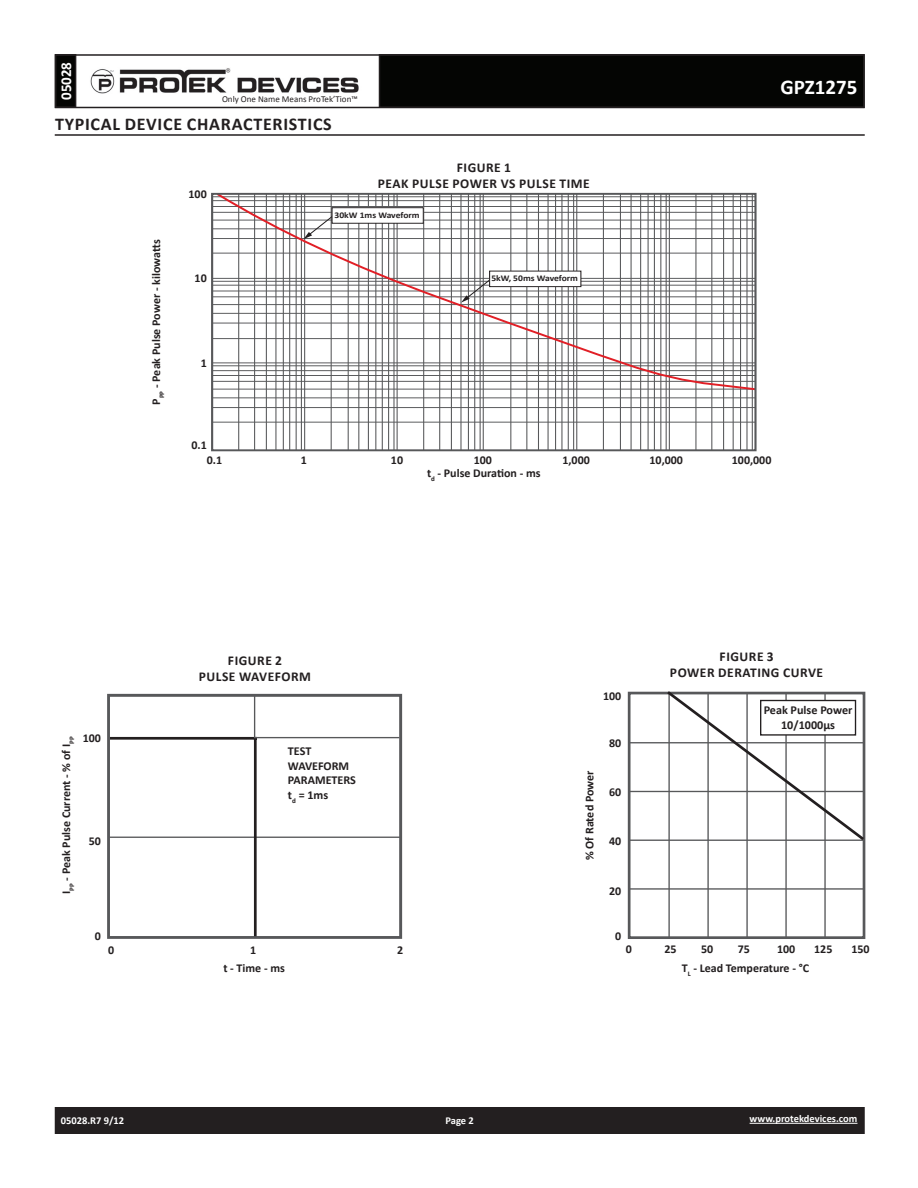
<style>
.page{position:relative;width:918px;height:1188px;background:#fff}
.page>*{position:absolute;margin:0;border:0;box-sizing:border-box;transform-origin:0 0}
.t1{font:700 21px "Calibri";color:#fff}
.t2{font:700 18px "Calibri";letter-spacing:.04em;color:#231f20}
.t3{font:700 15px "Calibri";color:#fff}
.t4{font:700 13.5px/16.2px "Calibri";letter-spacing:.04em;color:#231f20;text-align:center}
.t5{font:700 12.15px/14.5px "Calibri";color:#231f20;text-align:center}
.t6{font:700 12px "Calibri";color:#231f20}
.t7{font:700 10.5px "Calibri";color:#fff}
.t8{font:9px "Calibri";color:#231f20}
.t9{font:700 8.7px "Calibri";color:#231f20;scale:1.09 1}
</style>
<div class="page">
<div style="left:56px;top:1108px;width:808px;height:25px;background:#231f20"></div>
<div style="left:55px;top:1107px;width:810px;height:27px;border:2px solid #231f20"></div>
<div style="left:56px;top:55px;width:20px;height:52px;background:#040503"></div>
<div style="left:55px;top:54px;width:21px;height:54px;border:2px solid #231f20"></div>
<div style="left:380px;top:55px;width:484px;height:52px;background:#040503"></div>
<div style="left:55px;top:54px;width:810px;height:54px;border:2px solid #231f20"></div>
<img style="left:90px;top:68px;width:269px;height:26px">
<hr style="left:750px;top:1123px;width:107px;height:1px;background:#fff">
<hr style="left:55px;top:134px;width:810px;height:2px;background:#231f20">
<hr style="left:480px;top:194px;width:1px;height:256px;background:#57585a">
<hr style="left:474px;top:194px;width:1px;height:256px;background:#57585a">
<hr style="left:468px;top:194px;width:1px;height:256px;background:#57585a">
<hr style="left:460px;top:194px;width:1px;height:256px;background:#57585a">
<hr style="left:451px;top:194px;width:1px;height:256px;background:#57585a">
<hr style="left:439px;top:194px;width:1px;height:256px;background:#57585a">
<hr style="left:423px;top:194px;width:1px;height:256px;background:#57585a">
<hr style="left:397px;top:194px;width:1px;height:256px;background:#57585a">
<hr style="left:388px;top:194px;width:1px;height:256px;background:#57585a">
<hr style="left:382px;top:194px;width:1px;height:256px;background:#57585a">
<hr style="left:375px;top:194px;width:1px;height:256px;background:#57585a">
<hr style="left:368px;top:194px;width:1px;height:256px;background:#57585a">
<hr style="left:358px;top:194px;width:1px;height:256px;background:#57585a">
<hr style="left:348px;top:194px;width:1px;height:256px;background:#57585a">
<hr style="left:331px;top:194px;width:1px;height:256px;background:#57585a">
<hr style="left:304px;top:194px;width:1px;height:256px;background:#57585a">
<hr style="left:296px;top:194px;width:1px;height:256px;background:#57585a">
<hr style="left:289px;top:194px;width:1px;height:256px;background:#57585a">
<hr style="left:283px;top:194px;width:1px;height:256px;background:#57585a">
<hr style="left:275px;top:194px;width:1px;height:256px;background:#57585a">
<hr style="left:266px;top:194px;width:1px;height:256px;background:#57585a">
<hr style="left:254px;top:194px;width:1px;height:256px;background:#57585a">
<hr style="left:238px;top:194px;width:1px;height:256px;background:#57585a">
<hr style="left:301px;top:194px;width:1px;height:256px;background:#57585a">
<hr style="left:393px;top:194px;width:1px;height:256px;background:#57585a">
<hr style="left:483px;top:194px;width:1px;height:256px;background:#57585a">
<hr style="left:752px;top:194px;width:1px;height:256px;background:#57585a">
<hr style="left:746px;top:194px;width:1px;height:256px;background:#57585a">
<hr style="left:740px;top:194px;width:1px;height:256px;background:#57585a">
<hr style="left:733px;top:194px;width:1px;height:256px;background:#57585a">
<hr style="left:723px;top:194px;width:1px;height:256px;background:#57585a">
<hr style="left:711px;top:194px;width:1px;height:256px;background:#57585a">
<hr style="left:695px;top:194px;width:1px;height:256px;background:#57585a">
<hr style="left:669px;top:194px;width:1px;height:256px;background:#57585a">
<hr style="left:660px;top:194px;width:1px;height:256px;background:#57585a">
<hr style="left:654px;top:194px;width:1px;height:256px;background:#57585a">
<hr style="left:648px;top:194px;width:1px;height:256px;background:#57585a">
<hr style="left:640px;top:194px;width:1px;height:256px;background:#57585a">
<hr style="left:631px;top:194px;width:1px;height:256px;background:#57585a">
<hr style="left:620px;top:194px;width:1px;height:256px;background:#57585a">
<hr style="left:603px;top:194px;width:1px;height:256px;background:#57585a">
<hr style="left:576px;top:194px;width:1px;height:256px;background:#57585a">
<hr style="left:568px;top:194px;width:1px;height:256px;background:#57585a">
<hr style="left:561px;top:194px;width:1px;height:256px;background:#57585a">
<hr style="left:555px;top:194px;width:1px;height:256px;background:#57585a">
<hr style="left:548px;top:194px;width:1px;height:256px;background:#57585a">
<hr style="left:538px;top:194px;width:1px;height:256px;background:#57585a">
<hr style="left:526px;top:194px;width:1px;height:256px;background:#57585a">
<hr style="left:510px;top:194px;width:1px;height:256px;background:#57585a">
<hr style="left:573px;top:194px;width:1px;height:256px;background:#57585a">
<hr style="left:666px;top:194px;width:1px;height:256px;background:#57585a">
<hr style="left:212px;top:397px;width:543px;height:1px;background:#57585a">
<hr style="left:212px;top:407px;width:543px;height:1px;background:#57585a">
<hr style="left:212px;top:422px;width:543px;height:1px;background:#57585a">
<svg style="left:214px;top:192px;width:543px;height:199px"></svg>
<div style="left:490px;top:271px;width:91px;height:16px;background:#fff"></div>
<div style="left:489px;top:271px;width:92px;height:16px;border:1px solid #231f20"></div>
<div style="left:211px;top:193px;width:546px;height:258px;border:2px solid #57585a"></div>
<svg style="left:304px;top:215px;width:30px;height:24px"></svg>
<div style="left:332px;top:208px;width:91px;height:15px;background:#fff"></div>
<div style="left:332px;top:207px;width:92px;height:17px;border:1px solid #231f20"></div>
<div style="left:628px;top:692px;width:237px;height:247px;border:3px solid #57585a"></div>
<hr style="left:668px;top:693px;width:2px;height:245px;background:#57585a">
<hr style="left:707px;top:693px;width:2px;height:245px;background:#57585a">
<hr style="left:746px;top:693px;width:2px;height:245px;background:#57585a">
<hr style="left:785px;top:693px;width:2px;height:245px;background:#57585a">
<hr style="left:824px;top:693px;width:2px;height:245px;background:#57585a">
<hr style="left:629px;top:742px;width:235px;height:1px;background:#57585a">
<hr style="left:629px;top:791px;width:235px;height:1px;background:#57585a">
<hr style="left:629px;top:840px;width:235px;height:1px;background:#57585a">
<hr style="left:629px;top:888px;width:235px;height:2px;background:#57585a">
<svg style="left:665px;top:691px;width:201px;height:151px"></svg>
<hr style="left:109px;top:837px;width:291px;height:1px;background:#57585a">
<hr style="left:254px;top:738px;width:3px;height:198px;background:#231f20">
<hr style="left:111px;top:737px;width:144px;height:3px;background:#231f20">
<hr style="left:255px;top:737px;width:144px;height:1px;background:#57585a">
<hr style="left:254px;top:696px;width:1px;height:40px;background:#57585a">
<div style="left:107px;top:694px;width:295px;height:245px;border:3px solid #57585a"></div>
<p class="t3" style="left:56px;top:100px;width:40px;rotate:-90deg">05028</p>
<p class="t8" style="left:222px;top:93px;width:137px">Only One Name Means ProTek’Tion™</p>
<h2 class="t2" style="left:55px;top:112px;width:278px">typical device characteristics</h2>
<p class="t6" style="left:189px;top:186px;width:20px">100</p>
<p class="t4" style="left:378px;top:160px;width:213px">figure 1<br>peak pulse power vs pulse time</p>
<p class="t6" style="left:148px;top:405px;width:167px;rotate:-90deg">P<sub>PP</sub> - Peak Pulse Power - kilowatts</p>
<p class="t6" style="left:195px;top:270px;width:14px">10</p>
<p class="t6" style="left:201px;top:355px;width:8px">1</p>
<p class="t9" style="left:335px;top:209px;width:80px">30kW 1ms Waveform</p>
<p class="t9" style="left:491px;top:273px;width:81px">5kW, 50ms Waveform</p>
<h1 class="t1" style="left:781px;top:74px;width:78px">GPZ1275</h1>
<p class="t6" style="left:191px;top:438px;width:17px">0.1</p>
<p class="t6" style="left:207px;top:453px;width:17px">0.1</p>
<p class="t6" style="left:301px;top:453px;width:8px">1</p>
<p class="t6" style="left:391px;top:453px;width:14px">10</p>
<p class="t6" style="left:474px;top:453px;width:20px">100</p>
<p class="t6" style="left:562px;top:453px;width:29px">1,000</p>
<p class="t6" style="left:650px;top:453px;width:35px">10,000</p>
<p class="t6" style="left:732px;top:453px;width:41px">100,000</p>
<p class="t6" style="left:427px;top:465px;width:115px">t<sub>d</sub> - Pulse Duration - ms</p>
<p class="t4" style="left:228px;top:653px;width:56px">figure 2</p>
<p class="t4" style="left:199px;top:669px;width:16px">PULSE</p>
<p class="t4" style="left:239px;top:669px;width:73px">WAVEFORM</p>
<p class="t6" style="left:58px;top:894px;width:159px;rotate:-90deg">I <sub>PP</sub> - Peak Pulse Current - % of I <sub>PP</sub></p>
<p class="t6" style="left:83px;top:731px;width:20px">100</p>
<p class="t6" style="left:89px;top:833px;width:14px">50</p>
<p class="t5" style="left:288px;top:744px;width:70px;text-align:left">TEST<br>WAVEFORM<br>PARAMETERS t<sub>d</sub> = 1ms</p>
<p class="t6" style="left:95px;top:928px;width:8px">0</p>
<p class="t6" style="left:108px;top:942px;width:8px">0</p>
<p class="t6" style="left:250px;top:942px;width:8px">1</p>
<p class="t6" style="left:397px;top:942px;width:8px">2</p>
<p class="t6" style="left:223px;top:961px;width:63px">t - Time - ms</p>
<p class="t6" style="left:603px;top:688px;width:20px">100</p>
<p class="t6" style="left:582px;top:860px;width:91px;rotate:-90deg">% Of Rated Power</p>
<p class="t6" style="left:609px;top:735px;width:14px">80</p>
<p class="t6" style="left:609px;top:785px;width:14px">60</p>
<p class="t6" style="left:609px;top:833px;width:14px">40</p>
<p class="t6" style="left:609px;top:883px;width:14px">20</p>
<p class="t4" style="left:670px;top:648px;width:105px;text-align:left;text-indent:50px">figure 3<br>POWER DE RATIN</p>
<p class="t4" style="left:771px;top:664px;width:46px">G CU RVE</p>
<p class="t5" style="left:764px;top:702px;width:90px">Peak Pulse Power<br>10/1000µs</p>
<p class="t6" style="left:615px;top:928px;width:8px">0</p>
<p class="t6" style="left:626px;top:942px;width:8px">0</p>
<p class="t6" style="left:665px;top:942px;width:14px">25</p>
<p class="t6" style="left:701px;top:942px;width:14px">50</p>
<p class="t6" style="left:738px;top:942px;width:14px">75</p>
<p class="t6" style="left:777px;top:942px;width:20px">100</p>
<p class="t6" style="left:814px;top:942px;width:20px">125</p>
<p class="t6" style="left:851px;top:942px;width:20px">150</p>
<p class="t6" style="left:682px;top:961px;width:128px">T<sub>L</sub> - Lead Temperature - °C</p>
<p class="t7" style="left:61px;top:1114px;width:65px">05028.R7 9/12</p>
<p class="t7" style="left:446px;top:1114px;width:30px">Page 2</p>
<p class="t7" style="left:750px;top:1112px;width:109px">www.protekdevices.com</p>
</div>
